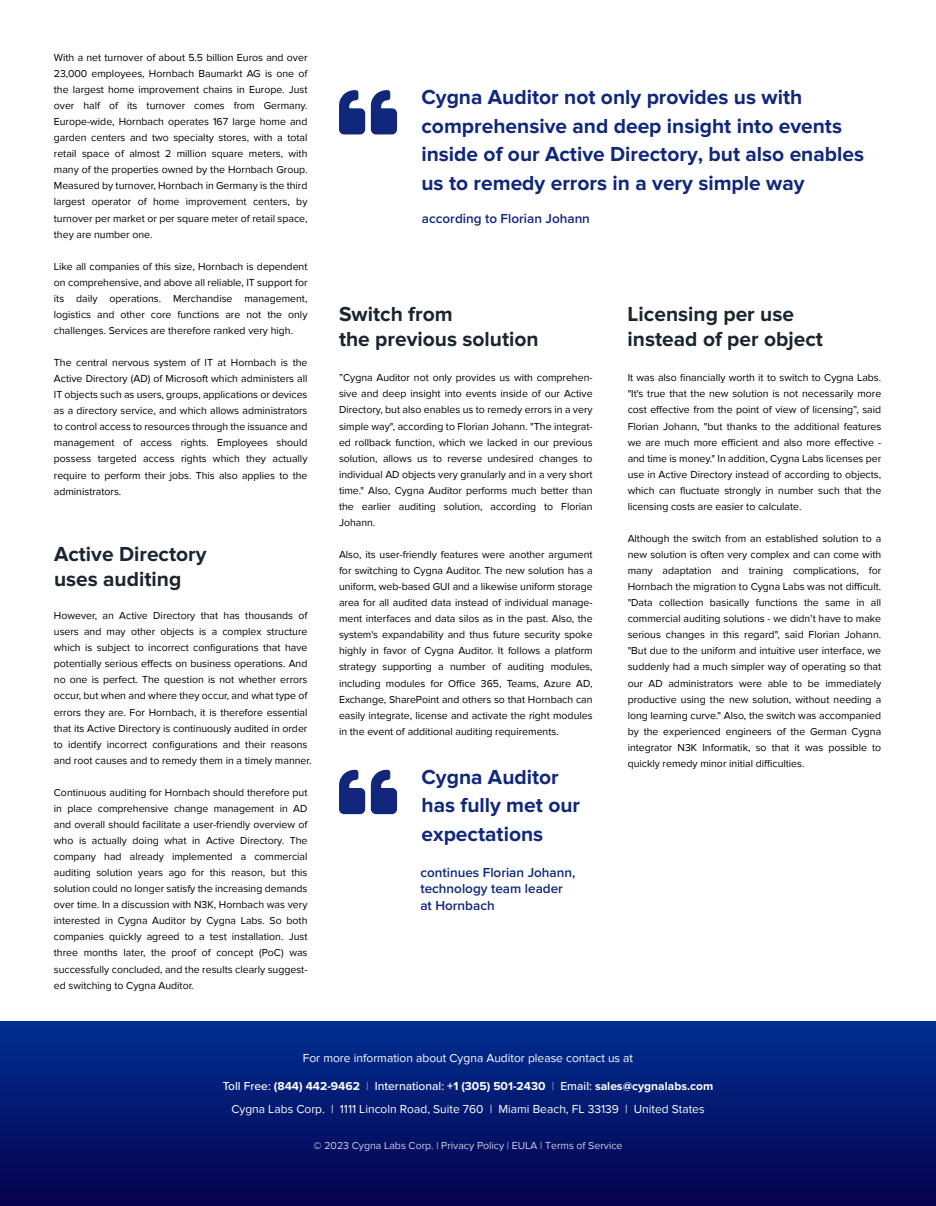
<style>
.page{position:relative;width:936px;height:1206px;background:#fff}
.page>*{position:absolute;margin:0;border:0;box-sizing:border-box;transform-origin:0 0}
.t1{font:700 21px/28.5px "Proxima Nova";color:#10277c}
.t2{font:700 21px/25.2px "Proxima Nova";color:#1b252d}
.t3{font:600 13.5px/16.2px "Proxima Nova";color:#10277c}
.t4{font:12px "Proxima Nova";color:#fff}
.t5{font:700 12px "Proxima Nova";color:#fff}
.t6{font:10.5px/16px "Proxima Nova";color:#000;text-align:justify}
.t7{font:10.5px "Proxima Nova";color:#fff}
.s1{font-weight:500}
.s2{font-family:"Proxima Nova T";font-weight:100}
</style>
<div class="page">
<svg style="left:339px;top:90px;width:58px;height:44px"></svg>
<svg style="left:339px;top:769px;width:58px;height:45px"></svg>
<div style="left:0;top:1021px;width:935px;height:184px;background:linear-gradient(to bottom,#002f93,#06014e)"></div>
<p class="t6" style="left:54px;top:49px;width:255px">With a net turnover of about 5.5 billion Euros and over 23,000 employees, Hornbach Baumarkt AG is one of the largest home improvement chains in Europe. Just over half of its turnover comes from Germany.<br>Europe-wide, Hornbach operates 167 large home and garden centers and two specialty stores, with a total retail space of almost 2 million square meters, with many of the properties owned by the Hornbach Group.<br>Measured by turnover, Hornbach in Germany is the third largest operator of home improvement centers, by turnover per market or per square meter of retail space, they are number one.</p>
<p class="t6" style="left:54px;top:258px;width:255px">Like all companies of this size, Hornbach is dependent on comprehensive, and above all reliable, IT support for its daily operations. Merchandise management, logistics and other core functions are not the only challenges. Services are therefore ranked very high.</p>
<p class="t6" style="left:54px;top:355px;width:255px">The central nervous system of IT at Hornbach is the Active Directory (AD) of Microsoft which administers all IT objects such as users, groups, applications or devices as a directory service, and which allows administrators to control access to resources through the issuance and management of access rights. Employees should possess targeted access rights which they actually require to perform their jobs. This also applies to the administrators.</p>
<h1 class="t2" style="left:54px;top:542px;width:154px">Active Directory uses auditing</h1>
<p class="t6" style="left:54px;top:607px;width:259px;text-align:left">However, an Active Directory that has thousands of users and may other objects is a complex structure which is subject to incorrect configurations that have potentially serious effects on business operations. And no one is perfect. The question is not whether errors occur, but when and where they occur, and what type of errors they are. For Hornbach, it is therefore essential that its Active Directory is continuously audited in order to identify incorrect configurations and their reasons and root causes and to remedy them in a timely manner.</p>
<p class="t6" style="left:54px;top:784px;width:255px">Continuous auditing for Hornbach should therefore put in place comprehensive change management in AD and overall should facilitate a user-friendly overview of who is actually doing what in Active Directory. The company had already implemented a commercial auditing solution years ago for this reason, but this solution could no longer satisfy the increasing demands over time. In a discussion with N3K, Hornbach was very interested in Cygna Auditor by Cygna Labs. So both companies quickly agreed to a test installation. Just three months later, the proof of concept (PoC) was successfully concluded, and the results clearly suggest&shy;ed switching to Cygna Auditor.</p>
<h1 class="t1" style="left:421px;top:83px;width:444px">Cygna Auditor not only provides us with comprehensive and deep insight into events inside of our Active Directory, but also enables us to remedy errors in a very simple way</h1>
<p class="t3" style="left:422px;top:210px;width:169px">according to Florian Johann</p>
<h1 class="t2" style="left:339px;top:301px;width:201px">Switch from<br>the previous solution</h1>
<h1 class="t2" style="left:627px;top:301px;width:197px">Licensing per use instead of per object</h1>
<p class="t6" style="left:627px;top:370px;width:255px">It was also financially worth it to switch to Cygna Labs. "It's true that the new solution is not necessarily more cost effective from the point of view of licensing”, said Florian Johann, "but thanks to the additional features we are much more efficient and also more effective - and time is money." In addition, Cygna Labs licenses per use in Active Directory instead of according to objects, which can fluctuate strongly in number such that the licensing costs are easier to calculate.</p>
<p class="t6" style="left:627px;top:530px;width:255px">Although the switch from an established solution to a new solution is often very complex and can come with many adaptation and training complications, for Hornbach the migration to Cygna Labs was not difficult. "Data collection basically functions the same in all commercial auditing solutions - we didn’t have to make serious changes in this regard", said Florian Johann. "But due to the uniform and intuitive user interface, we suddenly had a much simpler way of operating so that our AD administrators were able to be immediately productive using the new solution, without needing a long learning curve." Also, the switch was accompanied by the experienced engineers of the German Cygna integrator N3K Informatik, so that it was possible to quickly remedy minor initial difficulties.</p>
<p class="t6" style="left:339px;top:370px;width:255px">”Cygna Auditor not only provides us with comprehen&shy;sive and deep insight into events inside of our Active Directory, but also enables us to remedy errors in a very simple way", according to Florian Johann. "The integrat&shy;ed rollback function, which we lacked in our previous solution, allows us to reverse undesired changes to individual AD objects very granularly and in a very short time." Also, Cygna Auditor performs much better than the earlier auditing solution, according to Florian Johann.</p>
<p class="t6" style="left:339px;top:546px;width:255px">Also, its user-friendly features were another argument for switching to Cygna Auditor. The new solution has a uniform, web-based GUI and a likewise uniform storage area for all audited data instead of individual manage&shy;ment interfaces and data silos as in the past. Also, the system's expandability and thus future security spoke highly in favor of Cygna Auditor. It follows a platform strategy supporting a number of auditing modules, including modules for Office 365, Teams, Azure AD, Exchange, SharePoint and others so that Hornbach can easily integrate, license and activate the right modules in the event of additional auditing requirements.</p>
<h1 class="t1" style="left:421px;top:763px;width:160px">Cygna Auditor has fully met our expectations</h1>
<p class="t3" style="left:420px;top:864px;width:156px">continues Florian Johann, technology team leader at Hornbach</p>
<p class="t4" style="left:303px;top:1050px;width:332px">For more information about Cygna Auditor please contact us at</p>
<p class="t5" style="left:223px;top:1079px;width:492px"><span class="s1">Toll Free:</span> (844) 442-9462 <span class="s2">|</span> <span class="s1">International:</span> +1 (305) 501-2430 <span class="s2">|</span> <span class="s1">Email:</span> sales@cygnalabs.com</p>
<p class="t4" style="left:231px;top:1102px;width:474px">Cygna Labs Corp. | 1111 Lincoln Road, Suite 760 | Miami Beach, FL 33139 | United States</p>
<p class="t7" style="left:313px;top:1138px;width:310px">© 2023 Cygna Labs Corp. | Privacy Policy | EULA | Terms of Service</p>
</div>
